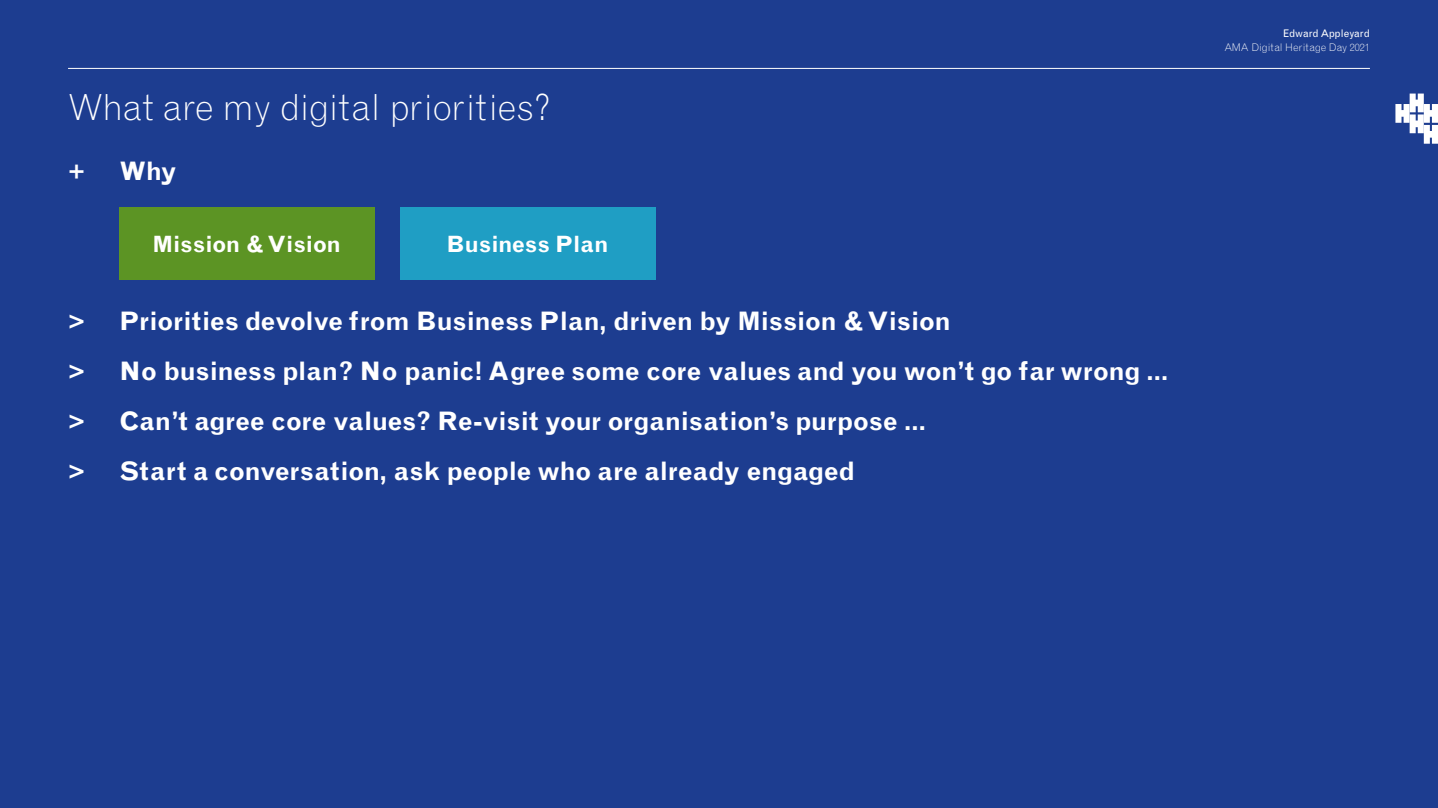
<style>
.page{position:relative;width:1438px;height:808px;background:#fff}
.page>*{position:absolute;margin:0;border:0;box-sizing:border-box;transform-origin:0 0}
.t1{font:300 36px "Grotesque MT Std";letter-spacing:-.005em;color:#fff}
.t2{font:700 25.5px/49.9px "Grotesque MT Std";letter-spacing:-.005em;color:#fff}
.t3{font:700 22.5px "Grotesque MT Std";color:#fff}
.t4{font:300 10.5px "Grotesque MT Std";color:#fff}
.t5{font:10.5px "Grotesque MT Std";letter-spacing:-.01em;color:#fff}
</style>
<div class="page">
<div style="left:0;top:0;width:1437px;height:808px;background:#1d3d90"></div>
<div style="left:119px;top:208px;width:255px;height:72px;background:#5c9424"></div>
<div style="left:400px;top:208px;width:255px;height:72px;background:#1f9ec4"></div>
<hr style="left:68px;top:68px;width:1301px;height:1px;background:#fff">
<svg style="left:1395px;top:94px;width:42px;height:50px"></svg>
<h1 class="t1" style="left:68px;top:85px;width:484px">What are my digital priorities?</h1>
<p class="t2" style="left:68px;top:146px;width:19px">+</p>
<p class="t2" style="left:119px;top:146px;width:59px">Why</p>
<p class="t3" style="left:152px;top:231px;width:190px">Mission &amp; Vision</p>
<p class="t3" style="left:446px;top:231px;width:164px">Business Plan</p>
<p class="t2" style="left:68px;top:296px;width:1101px">&gt; Priorities devolve from Business Plan, driven by Mission &amp; Vision<br>&gt; No business plan? No panic! Agree some core values and you won’t go far wrong … &gt; Can’t agree core values? Re-visit your organisation’s purpose …<br>&gt; Start a conversation, ask people who are already engaged</p>
<p class="t5" style="left:1282px;top:28px;width:88px">Edward Appleyard</p>
<p class="t4" style="left:1224px;top:41px;width:147px">AMA Digital Heritage Day 2021</p>
</div>
